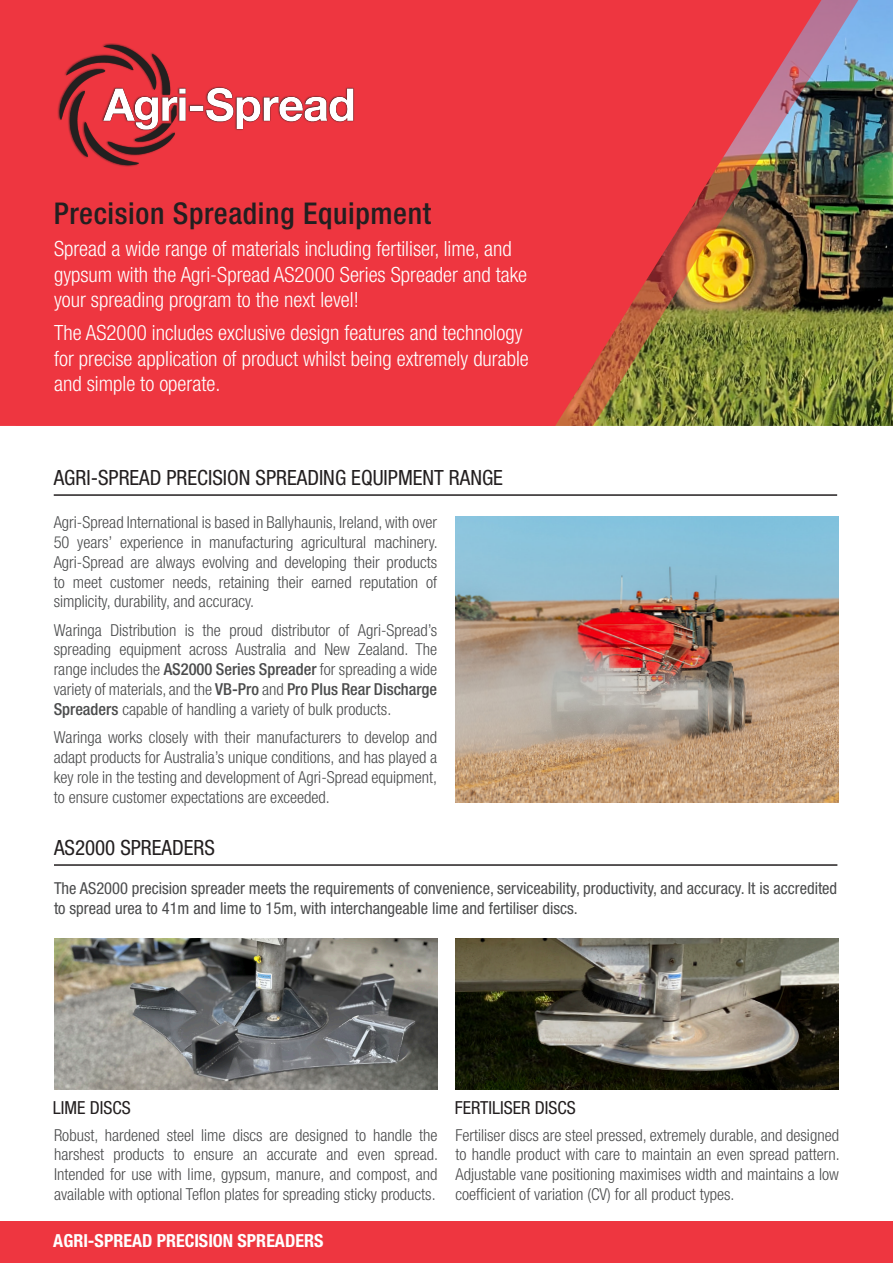
<style>
.page{position:relative;width:893px;height:1263px;background:#fff}
.page>*{position:absolute;margin:0;border:0;box-sizing:border-box;transform-origin:0 0}
.White_Sub-Heading{font:500 condensed 30px "Helvetica Neue LT Std";letter-spacing:.02em;color:#231f20}
.Header_Text{font:300 condensed 21px/25.2px "Helvetica Neue LT Std";color:#fff}
.Equalizer_Heading_1{font:condensed 21px "Helvetica Neue LT Std";color:#231f20}
.t1{font:700 condensed 18px "Helvetica Neue LT Std";color:#fff}
.Equalizer_Heading_1-2{font:condensed 18px "Helvetica Neue LT Std";color:#231f20}
.Brochure_Body_Text{font:300 condensed 16.5px/19.8px "Helvetica Neue LT Std";color:#4b4c4d;text-align:justify}
.t2{font:condensed 16.5px/19.8px "Helvetica Neue LT Std";color:#4b4c4d}
.s1{font-weight:500}
</style>
<div class="page">
<div style="left:0;top:1221px;width:893px;height:42px;background:#ee3640"></div>
<img style="left:872px;top:0;width:21px;height:426px">
<img style="left:821px;top:0;width:51px;height:426px">
<svg style="left:0;top:0;width:821px;height:426px;background:#dc4140"></svg>
<hr style="left:54px;top:494px;width:783px;height:2px;background:#231f20">
<img style="left:455px;top:516px;width:384px;height:287px">
<img style="left:54px;top:938px;width:383px;height:152px">
<img style="left:455px;top:938px;width:383px;height:152px">
<hr style="left:54px;top:864px;width:783px;height:2px;background:#231f20">
<div style="left:57px;top:43px;width:297px;height:124px;background:#231f20;opacity:.75"></div>
<img style="left:59px;top:44px;width:296px;height:122px">
<p class="White_Sub-Heading" style="left:54px;top:195px;width:379px">Precision Spreading Equipment</p>
<p class="Header_Text" style="left:54px;top:236px;width:475px">Spread a wide range of materials including fertiliser, lime, and gypsum with the Agri-Spread AS2000 Series Spreader and take your spreading program to the next level!</p>
<p class="Header_Text" style="left:54px;top:320px;width:476px">The AS2000 includes exclusive design features and technology for precise application of product whilst being extremely durable and simple to operate.</p>
<p class="Equalizer_Heading_1" style="left:54px;top:465px;width:451px">AGRI-SPREAD PRECISION SPREADING EQUIPMENT RANGE</p>
<p class="Brochure_Body_Text" style="left:54px;top:512px;width:386px">Agri-Spread International is based in Ballyhaunis, Ireland, with over 50 years’ experience in manufacturing agricultural machinery.<br>Agri-Spread are always evolving and developing their products to meet customer needs, retaining their earned reputation of simplicity, durability, and accuracy.</p>
<p class="Brochure_Body_Text" style="left:54px;top:620px;width:385px">Waringa Distribution is the proud distributor of Agri-Spread’s spreading equipment across Australia and New Zealand. The range includes the <span class="s1">AS2000 Series Spreader</span> for spreading a wide variety of materials, and the <span class="s1">VB-Pro</span> and <span class="s1">Pro Plus Rear Discharge Spreaders</span> capable of handling a variety of bulk products.</p>
<p class="Brochure_Body_Text" style="left:54px;top:727px;width:385px">Waringa works closely with their manufacturers to develop and adapt products for Australia’s unique conditions, and has played a key role in the testing and development of Agri-Spread equipment, to ensure customer expectations are exceeded.</p>
<p class="Equalizer_Heading_1" style="left:54px;top:835px;width:162px">AS2000 SPREADERS</p>
<p class="t2" style="left:54px;top:878px;width:785px">The AS2000 precision spreader meets the requirements of convenience, serviceability, productivity, and accuracy. It is accredited to spread urea to 41m and lime to 15m, with interchangeable lime and fertiliser discs.</p>
<p class="Equalizer_Heading_1-2" style="left:53px;top:1097px;width:80px">LIME DISCS</p>
<p class="Equalizer_Heading_1-2" style="left:455px;top:1097px;width:123px">FERTILISER DISCS</p>
<p class="Brochure_Body_Text" style="left:455px;top:1125px;width:386px">Fertiliser discs are steel pressed, extremely durable, and designed to handle product with care to maintain an even spread pattern.<br>Adjustable vane positioning maximises width and maintains a low coefficient of variation (CV) for all product types.</p>
<p class="Brochure_Body_Text" style="left:54px;top:1125px;width:385px">Robust, hardened steel lime discs are designed to handle the harshest products to ensure an accurate and even spread.<br>Intended for use with lime, gypsum, manure, and compost, and available with optional Teflon plates for spreading sticky products.</p>
<p class="t1" style="left:53px;top:1229px;width:272px">AGRI-SPREAD PRECISION SPREADERS</p>
</div>
